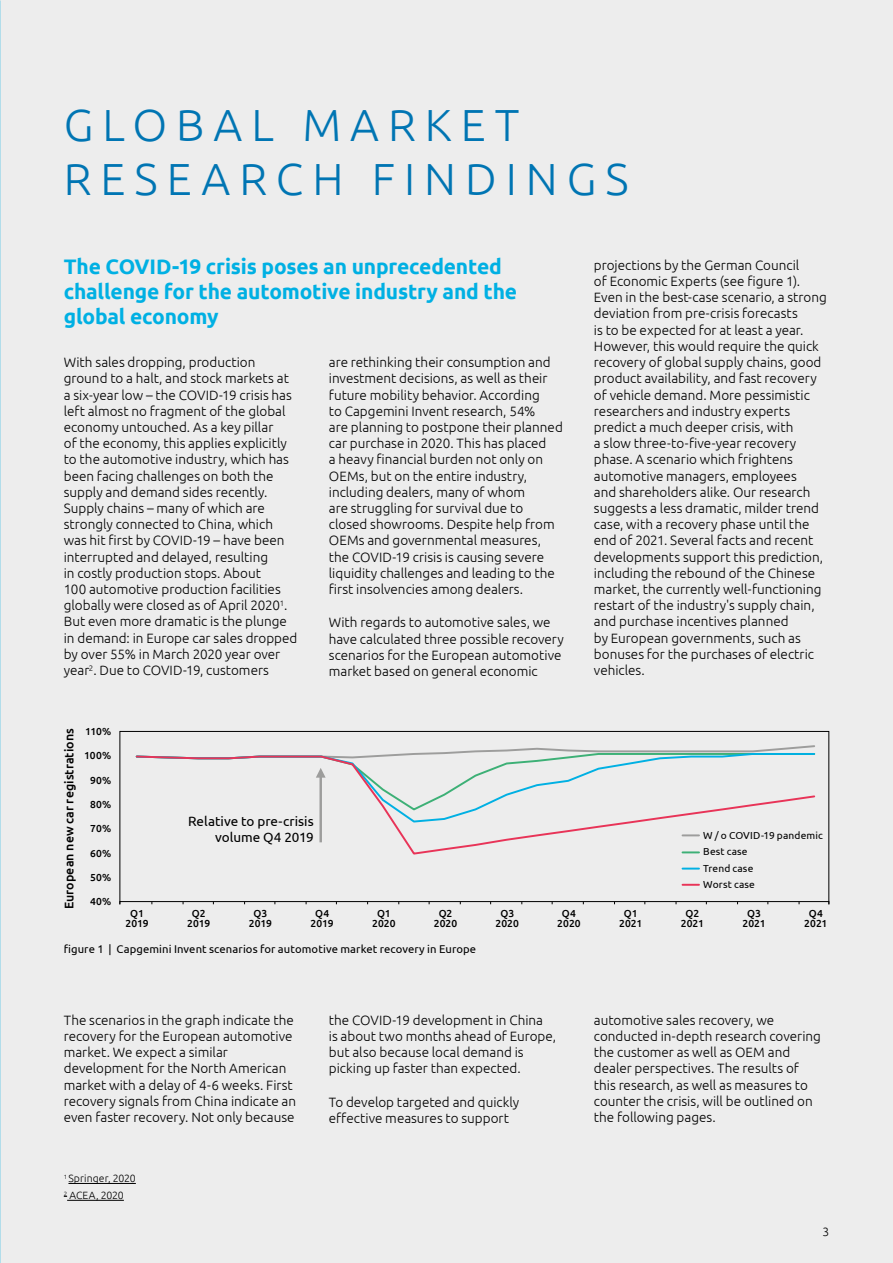
<style>
.page{position:relative;width:893px;height:1263px;background:#ededed}
.page>*{position:absolute;margin:0;border:0;box-sizing:border-box;transform-origin:0 0}
.t1{font:300 45px/54px "Ubuntu";letter-spacing:.2em;color:#0075b3}
.t2{font:700 21px/25.2px "Ubuntu";letter-spacing:-.01em;color:#00b0e3}
.t3{font:300 13.5px/16.2px "Ubuntu";color:#000}
.t4{font:13.5px/16.2px "Ubuntu";letter-spacing:.005em;color:#000;text-align:right}
.t5{font:500 12.45px "Ubuntu";letter-spacing:.005em;color:#000}
.t6{font:300 12px "Ubuntu";color:#000}
.t7{font:11.25px "Ubuntu";letter-spacing:.01em;color:#000}
.t8{font:300 10.5px/16.8px "Ubuntu";color:#000}
.t9{font:500 10.2px/10.5px "Ubuntu";letter-spacing:.005em;color:#000;text-align:center}
.t10{font:10.2px/16.5px "Ubuntu";letter-spacing:.015em;color:#000}
</style>
<div class="page">
<svg style="left:319px;top:842px;width:381px;height:13px"></svg>
<svg style="left:682px;top:851px;width:17px;height:2px"></svg>
<svg style="left:682px;top:868px;width:17px;height:1px"></svg>
<svg style="left:682px;top:884px;width:17px;height:2px"></svg>
<div style="left:120px;top:731px;width:709px;height:174px;border:1px solid #000"></div>
<div style="left:120px;top:901px;width:709px;height:3px;border:1px solid #000"></div>
<svg style="left:135px;top:745px;width:681px;height:97px"></svg>
<hr style="left:68px;top:1183px;width:68px;height:1px;background:#000">
<hr style="left:67px;top:1200px;width:57px;height:1px;background:#000">
<h1 class="t1" style="left:64px;top:97px;width:566px">GLOBAL MARKET<br>RESEARCH FINDINGS</h1>
<h2 class="t2" style="left:64px;top:253px;width:455px">The COVID-19 crisis poses an unprecedented challenge for the automotive industry and the global economy</h2>
<p class="t3" style="left:64px;top:354px;width:235px">With sales dropping, production ground to a halt, and stock markets at a six-year low – the COVID-19 crisis has left almost no fragment of the global economy untouched. As a key pillar<br>of the economy, this applies explicitly to the automotive industry, which has been facing challenges on both the supply and demand sides recently.<br>Supply chains – many of which are strongly connected to China, which was hit first by COVID-19 – have been interrupted and delayed, resulting<br>in costly production stops. About<br>100 automotive production facilities globally were closed as of April 2020<sup>1</sup>.<br>But even more dramatic is the plunge in demand: in Europe car sales dropped by over 55% in March 2020 year over year<sup>2</sup>. Due to COVID-19, customers</p>
<p class="t3" style="left:329px;top:354px;width:236px">are rethinking their consumption and investment decisions, as well as their future mobility behavior. According<br>to Capgemini Invent research, 54%<br>are planning to postpone their planned car purchase in 2020. This has placed<br>a heavy financial burden not only on OEMs, but on the entire industry, including dealers, many of whom<br>are struggling for survival due to closed showrooms. Despite help from OEMs and governmental measures, the COVID-19 crisis is causing severe liquidity challenges and leading to the first insolvencies among dealers.</p>
<p class="t3" style="left:329px;top:614px;width:237px">With regards to automotive sales, we have calculated three possible recovery scenarios for the European automotive market based on general economic</p>
<p class="t3" style="left:594px;top:257px;width:234px">projections by the German Council<br>of Economic Experts (see figure 1).<br>Even in the best-case scenario, a strong deviation from pre-crisis forecasts<br>is to be expected for at least a year.<br>However, this would require the quick recovery of global supply chains, good product availability, and fast recovery of vehicle demand. More pessimistic researchers and industry experts predict a much deeper crisis, with<br>a slow three-to-five-year recovery phase. A scenario which frightens automotive managers, employees<br>and shareholders alike. Our research suggests a less dramatic, milder trend case, with a recovery phase until the end of 2021. Several facts and recent developments support this prediction, including the rebound of the Chinese market, the currently well-functioning restart of the industry's supply chain, and purchase incentives planned<br>by European governments, such as bonuses for the purchases of electric vehicles.</p>
<p class="t9" style="left:85px;top:726px;width:28px">110%</p>
<p class="t9" style="left:84px;top:750px;width:28px">100%</p>
<p class="t9" style="left:90px;top:774px;width:23px">90%</p>
<p class="t9" style="left:90px;top:799px;width:23px">80%</p>
<p class="t9" style="left:90px;top:823px;width:22px">70%</p>
<p class="t9" style="left:90px;top:847px;width:23px">60%</p>
<p class="t9" style="left:90px;top:872px;width:23px">50%</p>
<p class="t9" style="left:90px;top:896px;width:23px">40%</p>
<p class="t5" style="left:61px;top:909px;width:183px;rotate:-90deg">European new car registrations</p>
<p class="t7" style="left:64px;top:942px;width:414px">figure 1 | Capgemini Invent scenarios for automotive market recovery in Europe</p>
<p class="t4" style="left:188px;top:813px;width:127px">Relative to pre-crisis volume Q4 2019</p>
<p class="t10" style="left:703px;top:826px;width:121px">W / o COVID-19 pandemic<br>Best case<br>Trend case<br>Worst case</p>
<p class="t9" style="left:126px;top:907px;width:25px">Q1<br>2019</p>
<p class="t9" style="left:187px;top:907px;width:25px">Q2<br>2019</p>
<p class="t9" style="left:249px;top:907px;width:25px">Q3<br>2019</p>
<p class="t9" style="left:311px;top:907px;width:25px">Q4<br>2019</p>
<p class="t9" style="left:372px;top:907px;width:25px">Q1<br>2020</p>
<p class="t9" style="left:434px;top:907px;width:25px">Q2<br>2020</p>
<p class="t9" style="left:496px;top:907px;width:25px">Q3<br>2020</p>
<p class="t9" style="left:557px;top:907px;width:25px">Q4<br>2020</p>
<p class="t9" style="left:619px;top:907px;width:25px">Q1<br>2021</p>
<p class="t9" style="left:681px;top:907px;width:25px">Q2<br>2021</p>
<p class="t9" style="left:742px;top:907px;width:25px">Q3<br>2021</p>
<p class="t9" style="left:804px;top:907px;width:25px">Q4<br>2021</p>
<p class="t3" style="left:64px;top:1011px;width:234px">The scenarios in the graph indicate the recovery for the European automotive market. We expect a similar development for the North American market with a delay of 4-6 weeks. First recovery signals from China indicate an even faster recovery. Not only because</p>
<p class="t3" style="left:329px;top:1011px;width:229px">the COVID-19 development in China<br>is about two months ahead of Europe, but also because local demand is picking up faster than expected.</p>
<p class="t3" style="left:329px;top:1093px;width:192px">To develop targeted and quickly effective measures to support</p>
<p class="t8" style="left:64px;top:1170px;width:74px"><sup>1</sup> Springer, 2020<br><sup>2</sup> ACEA, 2020</p>
<p class="t3" style="left:594px;top:1011px;width:229px">automotive sales recovery, we conducted in-depth research covering the customer as well as OEM and dealer perspectives. The results of this research, as well as measures to counter the crisis, will be outlined on the following pages.</p>
<p class="t6" style="left:822px;top:1224px;width:8px">3</p>
</div>
